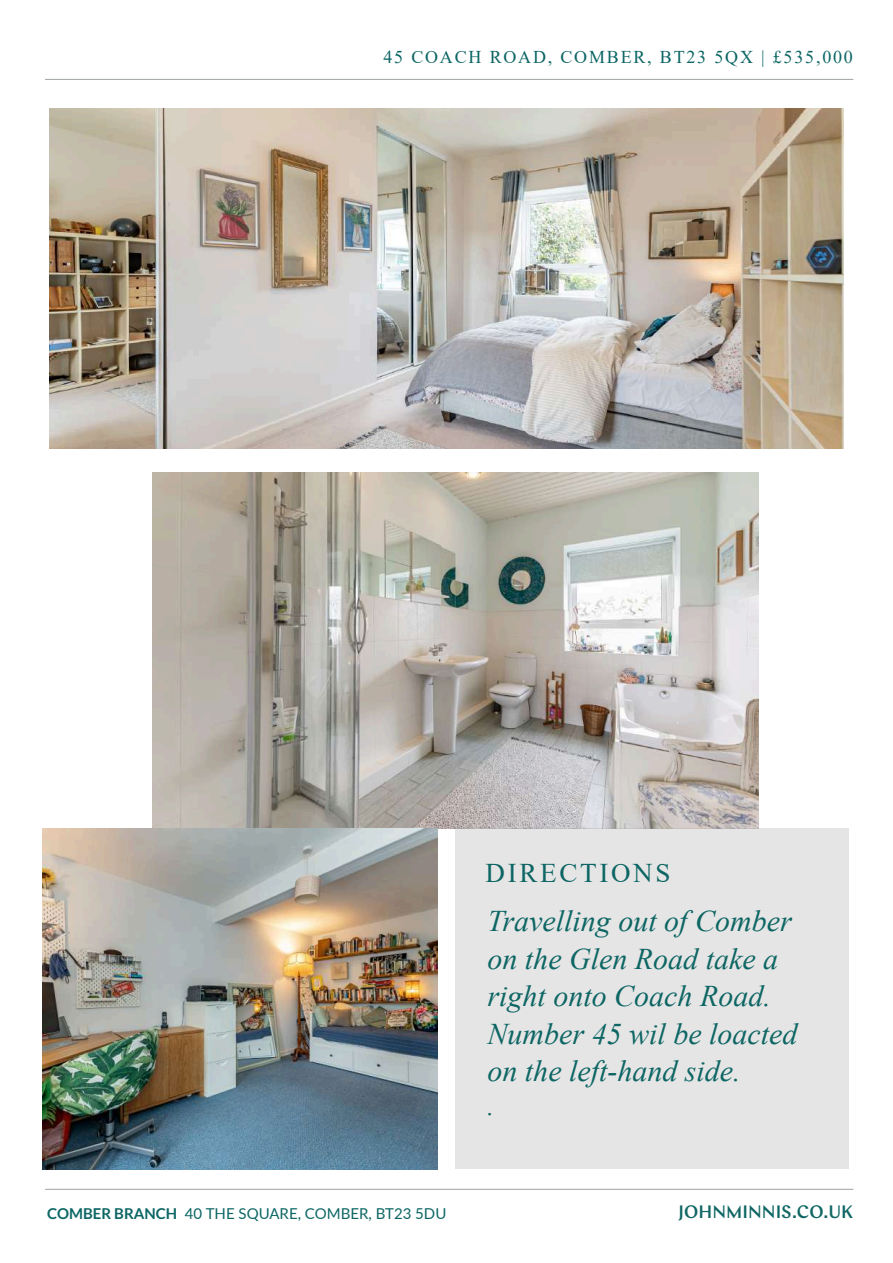
<style>
.page{position:relative;width:893px;height:1263px;background:#fff}
.page>*{position:absolute;margin:0;border:0;box-sizing:border-box;transform-origin:0 0}
.t1{font:italic 30px/37.5px "Times New Roman";color:#0d6664}
.t2{font:27px "Times New Roman";letter-spacing:.1em;color:#0c6664}
.t3{font:italic 27px "Times New Roman";color:#0d6664}
.t4{font:18px "Times New Roman";letter-spacing:.1em;color:#0c6664}
.t5{font:500 18px "Chap";color:#0f6664}
.t6{font:15px "Lato";color:#0c6664}
.s1{font-weight:700}
</style>
<div class="page">
<img style="left:152px;top:472px;width:607px;height:357px">
<img style="left:49px;top:109px;width:795px;height:340px">
<hr style="left:45px;top:1189px;width:808px;height:1px;background:#9da2a3">
<hr style="left:45px;top:79px;width:808px;height:1px;background:#9da2a3">
<div style="left:456px;top:829px;width:393px;height:340px;background:#e5e5e5"></div>
<img style="left:43px;top:829px;width:394px;height:340px">
<p class="t4" style="left:383px;top:50px;width:471px">45 COACH ROAD, COMBER, BT23 5QX | £535,000</p>
<p class="t6" style="left:47px;top:1207px;width:401px"><span class="s1">COMBER BRANCH</span> 40 THE SQUARE, COMBER, BT23 5DU</p>
<p class="t2" style="left:486px;top:863px;width:186px">DIRECTIONS</p>
<p class="t1" style="left:487px;top:905px;width:311px">Travelling out of Comber on the Glen Road take a right onto Coach Road.<br>Number 45 wil be loacted on the left-hand side.</p>
<p class="t3" style="left:487px;top:1096px;width:8px">.</p>
<p class="t5" style="left:679px;top:1200px;width:176px">JOHNMINNIS.CO.UK</p>
</div>
